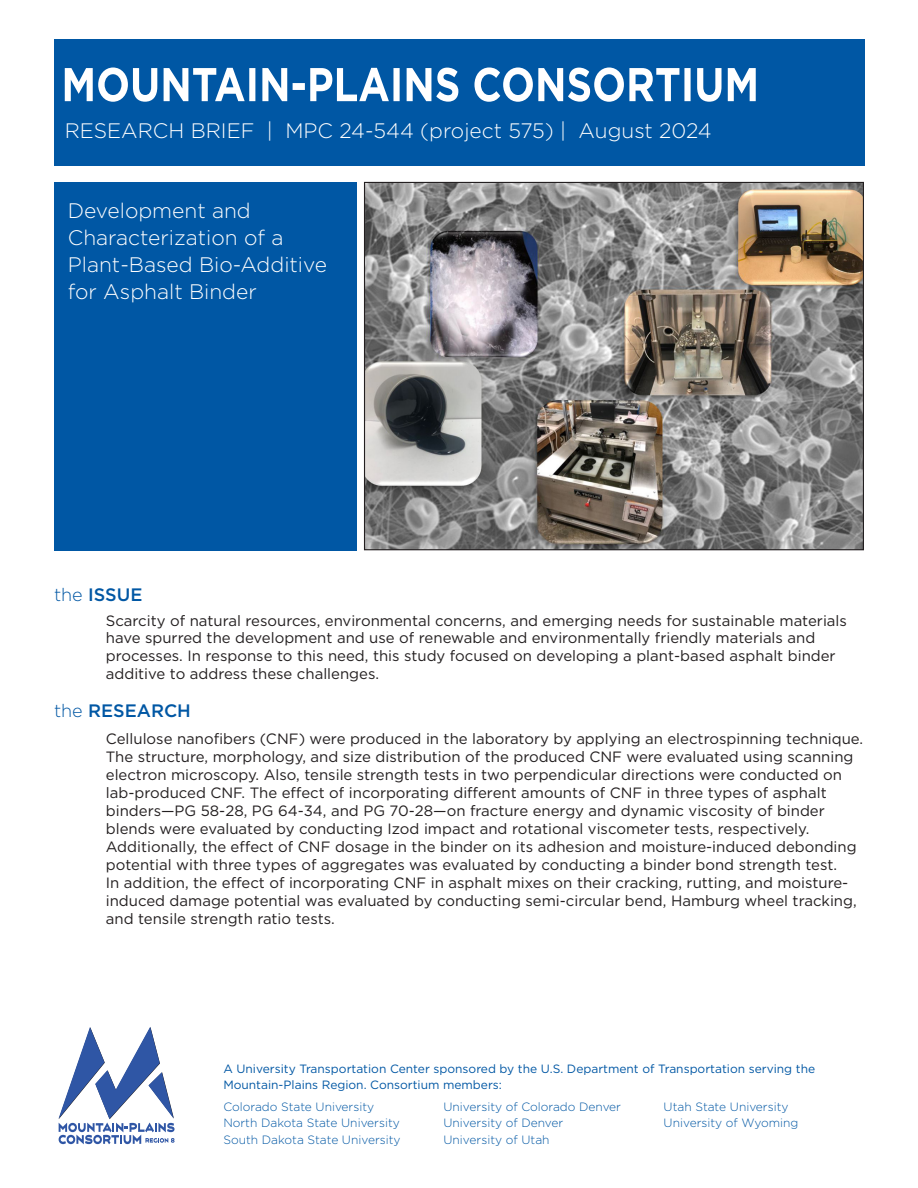
<style>
.page{position:relative;width:918px;height:1188px;background:#fff}
.page>*{position:absolute;margin:0;border:0;box-sizing:border-box;transform-origin:0 0}
.t1{font:300 21px/27px "Gotham";color:#fff}
.t2{font:300 20.85px "Gotham";color:#fff}
.t3{font:500 18px "Gotham";color:#0057a4}
.t4{font:15px/18px "Gotham";color:#231f20}
.t5{font:300 12px/16.5px "Gotham";color:#0057a4}
.t6{font:12px/16.5px "Gotham";color:#0057a4}
.s1{font-weight:300}
</style>
<div class="page">
<div style="left:54px;top:182px;width:303px;height:368px;background:#0057a4"></div>
<img style="left:366px;top:184px;width:496px;height:364px">
<div style="left:54px;top:39px;width:810px;height:127px;background:#0057a4"></div>
<svg style="left:65px;top:67px;width:691px;height:35px"></svg>
<svg style="left:58px;top:1027px;width:117px;height:117px"></svg>
<h2 class="t2" style="left:65px;top:117px;width:649px">RESEARCH BRIEF | MPC 24-544 (project 575) | August 2024</h2>
<h1 class="t1" style="left:68px;top:196px;width:261px">Development and<br>Characterization of a<br>Plant-Based Bio-Additive for Asphalt Binder</h1>
<p class="t3" style="left:54px;top:583px;width:90px"><span class="s1">the</span> ISSUE</p>
<p class="t4" style="left:106px;top:611px;width:743px">Scarcity of natural resources, environmental concerns, and emerging needs for sustainable materials have spurred the development and use of renewable and environmentally friendly materials and processes. In response to this need, this study focused on developing a plant-based asphalt binder additive to address these challenges.</p>
<p class="t3" style="left:54px;top:698px;width:138px"><span class="s1">the</span> RESEARCH</p>
<p class="t4" style="left:106px;top:730px;width:759px">Cellulose nanofibers (CNF) were produced in the laboratory by applying an electrospinning technique.<br>The structure, morphology, and size distribution of the produced CNF were evaluated using scanning electron microscopy. Also, tensile strength tests in two perpendicular directions were conducted on lab-produced CNF. The effect of incorporating different amounts of CNF in three types of asphalt binders—PG 58-28, PG 64-34, and PG 70-28—on fracture energy and dynamic viscosity of binder blends were evaluated by conducting Izod impact and rotational viscometer tests, respectively.<br>Additionally, the effect of CNF dosage in the binder on its adhesion and moisture-induced debonding potential with three types of aggregates was evaluated by conducting a binder bond strength test.<br>In addition, the effect of incorporating CNF in asphalt mixes on their cracking, rutting, and moisture&shy;induced damage potential was evaluated by conducting semi-circular bend, Hamburg wheel tracking, and tensile strength ratio tests.</p>
<p class="t6" style="left:223px;top:1060px;width:593px">A University Transportation Center sponsored by the U.S. Department of Transportation serving the<br>Mountain-Plains Region. Consortium members:</p>
<p class="t5" style="left:223px;top:1098px;width:179px">Colorado State University<br>North Dakota State University<br>South Dakota State University</p>
<p class="t5" style="left:444px;top:1098px;width:179px">University of Colorado Denver<br>University of Denver<br>University of Utah</p>
<p class="t5" style="left:664px;top:1098px;width:136px">Utah State University<br>University of Wyoming</p>
</div>
